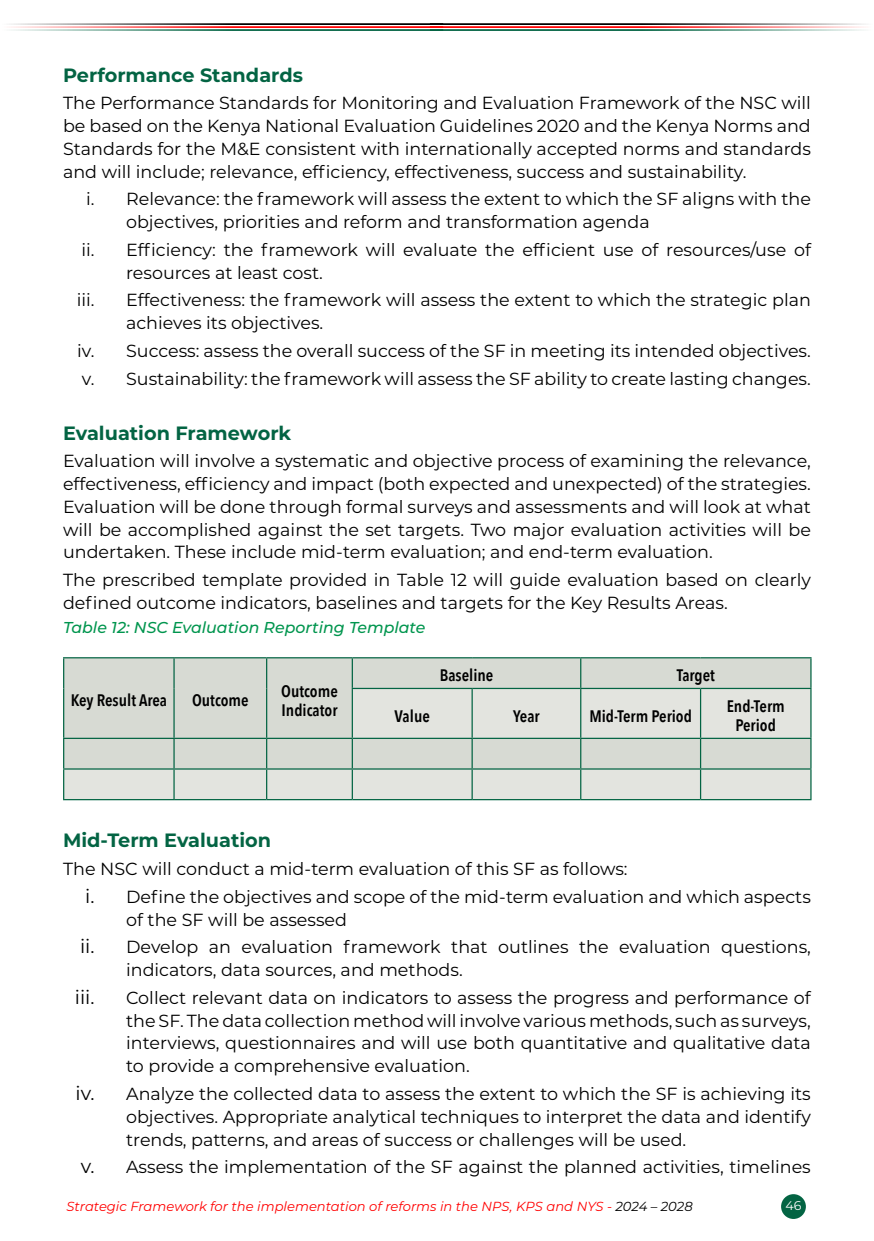
<style>
.page{position:relative;width:874px;height:1241px;background:#fff}
.page>*{position:absolute;margin:0;border:0;box-sizing:border-box;transform-origin:0 0}
.t1{font:700 19.25px "Montserrat";color:#036443}
.t2{font:19.25px "Montserrat";color:#000}
.t3{font:17.5px/22.8px "Montserrat";color:#000}
.t4{font:600 16.62px/19.2px "Avenir Next Condensed";color:#000}
.t5{font:italic 500 15.75px "Montserrat";color:#00954e}
.t6{font:italic 13.12px "Montserrat";color:#f00}
.t7{font:12.6px "Montserrat";color:#fff}
.s1{font-size:19.25px}
.s2{color:#000}
</style>
<div class="page">
<div style="left:780px;top:1193px;width:25px;height:25px;background:#036443;border-radius:50%"></div>
<hr style="left:429px;top:23px;width:444px;height:2px;background:#000">
<hr style="left:429px;top:26px;width:444px;height:2px;background:#f00">
<hr style="left:429px;top:29px;width:444px;height:2px;background:#036443">
<hr style="left:0;top:23px;width:443px;height:2px;background:#000">
<hr style="left:0;top:26px;width:443px;height:2px;background:#f00">
<hr style="left:0;top:29px;width:443px;height:2px;background:#036443">
<div style="left:64px;top:658px;width:745px;height:30px;background:#d7dad3"></div>
<svg style="left:64px;top:688px;width:745px;height:110px;background:#d9dcd6"></svg>
<hr style="left:63px;top:657px;width:111px;height:1px;background:#036443">
<hr style="left:63px;top:658px;width:1px;height:30px;background:#036443">
<hr style="left:174px;top:657px;width:92px;height:1px;background:#036443">
<hr style="left:173px;top:658px;width:1px;height:30px;background:#036443">
<hr style="left:266px;top:657px;width:86px;height:1px;background:#036443">
<hr style="left:266px;top:658px;width:1px;height:30px;background:#036443">
<hr style="left:63px;top:688px;width:1px;height:49px;background:#036443">
<hr style="left:173px;top:688px;width:1px;height:49px;background:#036443">
<hr style="left:266px;top:688px;width:1px;height:49px;background:#036443">
<hr style="left:352px;top:657px;width:120px;height:1px;background:#036443">
<hr style="left:351px;top:658px;width:2px;height:29px;background:#036443">
<hr style="left:472px;top:657px;width:108px;height:1px;background:#036443">
<hr style="left:580px;top:657px;width:120px;height:1px;background:#036443">
<svg style="left:580px;top:658px;width:1px;height:29px"></svg>
<hr style="left:700px;top:657px;width:111px;height:1px;background:#036443">
<hr style="left:809px;top:658px;width:2px;height:29px;background:#036443">
<hr style="left:351px;top:687px;width:121px;height:2px;background:#036443">
<hr style="left:351px;top:689px;width:2px;height:48px;background:#036443">
<hr style="left:472px;top:687px;width:108px;height:2px;background:#036443">
<hr style="left:471px;top:689px;width:1px;height:48px;background:#036443">
<hr style="left:580px;top:687px;width:120px;height:2px;background:#036443">
<hr style="left:580px;top:689px;width:1px;height:48px;background:#036443">
<hr style="left:700px;top:687px;width:111px;height:2px;background:#036443">
<hr style="left:699px;top:689px;width:1px;height:48px;background:#036443">
<hr style="left:809px;top:689px;width:2px;height:48px;background:#036443">
<hr style="left:63px;top:737px;width:111px;height:1px;background:#036443">
<hr style="left:63px;top:738px;width:1px;height:30px;background:#036443">
<hr style="left:174px;top:737px;width:92px;height:1px;background:#036443">
<hr style="left:173px;top:738px;width:1px;height:30px;background:#036443">
<hr style="left:266px;top:737px;width:86px;height:1px;background:#036443">
<hr style="left:266px;top:738px;width:1px;height:30px;background:#036443">
<hr style="left:352px;top:737px;width:120px;height:1px;background:#036443">
<hr style="left:351px;top:738px;width:2px;height:30px;background:#036443">
<hr style="left:472px;top:737px;width:108px;height:1px;background:#036443">
<hr style="left:471px;top:738px;width:1px;height:30px;background:#036443">
<hr style="left:580px;top:737px;width:120px;height:1px;background:#036443">
<hr style="left:580px;top:738px;width:1px;height:30px;background:#036443">
<hr style="left:700px;top:737px;width:111px;height:1px;background:#036443">
<hr style="left:699px;top:738px;width:1px;height:30px;background:#036443">
<hr style="left:809px;top:738px;width:2px;height:30px;background:#036443">
<hr style="left:63px;top:768px;width:111px;height:1px;background:#036443">
<svg style="left:63px;top:769px;width:1px;height:29px"></svg>
<hr style="left:174px;top:768px;width:92px;height:1px;background:#036443">
<svg style="left:173px;top:769px;width:1px;height:29px"></svg>
<hr style="left:266px;top:768px;width:86px;height:1px;background:#036443">
<svg style="left:266px;top:769px;width:1px;height:29px"></svg>
<hr style="left:352px;top:768px;width:120px;height:1px;background:#036443">
<hr style="left:351px;top:769px;width:2px;height:29px;background:#036443">
<hr style="left:472px;top:768px;width:108px;height:1px;background:#036443">
<svg style="left:471px;top:769px;width:1px;height:29px"></svg>
<hr style="left:580px;top:768px;width:120px;height:1px;background:#036443">
<svg style="left:580px;top:769px;width:1px;height:29px"></svg>
<hr style="left:700px;top:768px;width:111px;height:1px;background:#036443">
<svg style="left:699px;top:769px;width:1px;height:29px"></svg>
<hr style="left:809px;top:769px;width:2px;height:29px;background:#036443">
<hr style="left:63px;top:798px;width:111px;height:2px;background:#036443">
<hr style="left:174px;top:798px;width:92px;height:2px;background:#036443">
<hr style="left:266px;top:798px;width:86px;height:2px;background:#036443">
<hr style="left:352px;top:798px;width:120px;height:2px;background:#036443">
<hr style="left:472px;top:798px;width:108px;height:2px;background:#036443">
<hr style="left:580px;top:798px;width:120px;height:2px;background:#036443">
<hr style="left:700px;top:798px;width:111px;height:2px;background:#036443">
<p class="t1" style="left:63px;top:61px;width:241px">Performance Standards</p>
<p class="t3" style="left:63px;top:91px;width:749px;text-align:justify">The Performance Standards for Monitoring and Evaluation Framework of the NSC will be based on the Kenya National Evaluation Guidelines 2020 and the Kenya Norms and Standards for the M&amp;E consistent with internationally accepted norms and standards and will include; relevance, efficiency, effectiveness, success and sustainability.</p>
<p class="t3" style="left:126px;top:187px;width:686px;text-indent:-40px">i. Relevance: the framework will assess the extent to which the SF aligns with the objectives, priorities and reform and transformation agenda</p>
<p class="t3" style="left:126px;top:238px;width:686px;text-indent:-45px">ii. Efficiency: the framework will evaluate the efficient use of resources/use of resources at least cost.</p>
<p class="t3" style="left:77px;top:288px;width:19px">iii.</p>
<p class="t3" style="left:126px;top:288px;width:686px">Effectiveness: the framework will assess the extent to which the strategic plan achieves its objectives.</p>
<p class="t3" style="left:77px;top:336px;width:734px;line-height:27.7px">iv. Success: assess the overall success of the SF in meeting its intended objectives. v. Sustainability: the framework will assess the SF ability to create lasting changes.</p>
<p class="t1" style="left:63px;top:418px;width:229px">Evaluation Framework</p>
<p class="t3" style="left:63px;top:449px;width:749px;text-align:justify">Evaluation will involve a systematic and objective process of examining the relevance, effectiveness, efficiency and impact (both expected and unexpected) of the strategies.<br>Evaluation will be done through formal surveys and assessments and will look at what will be accomplished against the set targets. Two major evaluation activities will be undertaken. These include mid-term evaluation; and end-term evaluation.</p>
<p class="t3" style="left:63px;top:567px;width:749px">The prescribed template provided in Table 12 will guide evaluation based on clearly defined outcome indicators, baselines and targets for the Key Results Areas.</p>
<p class="t5" style="left:63px;top:616px;width:364px">Table 12: NSC Evaluation Reporting Template</p>
<p class="t4" style="left:71px;top:690px;width:98px">Key Result Area</p>
<p class="t4" style="left:192px;top:690px;width:58px">Outcome</p>
<p class="t4" style="left:281px;top:680px;width:58px">Outcome<br>Indicator</p>
<p class="t4" style="left:439px;top:665px;width:55px">Baseline</p>
<p class="t4" style="left:676px;top:665px;width:40px">Target</p>
<p class="t4" style="left:394px;top:705px;width:37px">Value</p>
<p class="t4" style="left:513px;top:705px;width:28px">Year</p>
<p class="t4" style="left:589px;top:705px;width:104px">Mid-Term Period</p>
<p class="t4" style="left:726px;top:696px;width:60px;text-align:center">End-Term<br>Period</p>
<p class="t1" style="left:63px;top:826px;width:209px">Mid-Term Evaluation</p>
<p class="t3" style="left:85px;top:854px;width:726px;line-height:27.7px;text-indent:-22px">The NSC will conduct a mid-term evaluation of this SF as follows:<br><span class="s1">i.</span> Define the objectives and scope of the mid-term evaluation and which aspects</p>
<p class="t3" style="left:80px;top:904px;width:732px;line-height:27.7px;text-indent:46px">of the SF will be assessed<br><span class="s1">ii.</span> Develop an evaluation framework that outlines the evaluation questions,</p>
<p class="t3" style="left:126px;top:957px;width:338px">indicators, data sources, and methods.</p>
<p class="t2" style="left:75px;top:983px;width:21px">iii.</p>
<p class="t3" style="left:126px;top:985px;width:686px;text-align:justify">Collect relevant data on indicators to assess the progress and performance of the SF. The data collection method will involve various methods, such as surveys, interviews, questionnaires and will use both quantitative and qualitative data to provide a comprehensive evaluation.</p>
<p class="t3" style="left:126px;top:1081px;width:686px;text-align:justify;text-indent:-51px"><span class="s1">iv.</span> Analyze the collected data to assess the extent to which the SF is achieving its objectives. Appropriate analytical techniques to interpret the data and identify trends, patterns, and areas of success or challenges will be used.</p>
<p class="t3" style="left:81px;top:1154px;width:731px"><span class="s1">v.</span> Assess the implementation of the SF against the planned activities, timelines</p>
<p class="t6" style="left:66px;top:1196px;width:627px">Strategic Framework for the implementation of reforms in the NPS, KPS and NYS - <span class="s2">2024 – 2028</span></p>
<p class="t7" style="left:785px;top:1196px;width:18px">46</p>
</div>
